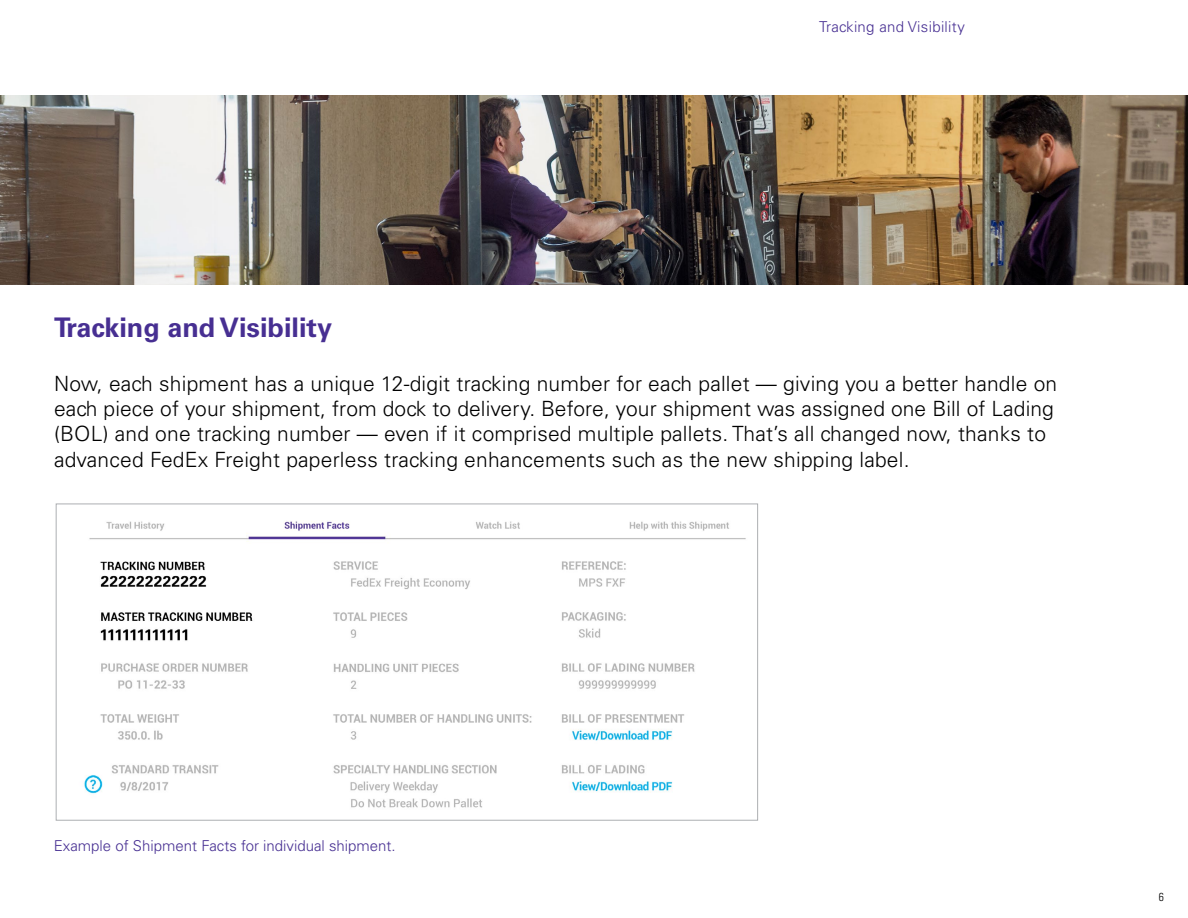
<style>
.page{position:relative;width:1188px;height:918px;background:#fff}
.page>*{position:absolute;margin:0;border:0;box-sizing:border-box;transform-origin:0 0}
.t1{font:700 27px "Univers LT Std";color:#472f92}
.t2{font:300 21px/25.2px "Univers LT Std";letter-spacing:.01em;color:#000}
.t3{font:300 15px "Univers LT Std";color:#472f92}
.t4{font:300 15px "Univers LT Std";letter-spacing:.02em;color:#472f92}
.t5{font:300 condensed 11.55px "Univers LT Std";color:#000}
</style>
<div class="page">
<img style="left:0;top:95px;width:1188px;height:726px">
<img style="left:58px;top:506px;width:698px;height:313px">
<p class="t4" style="left:819px;top:18px;width:147px">Tracking and Visibility</p>
<p class="t1" style="left:54px;top:312px;width:280px">Tracking and Visibility</p>
<p class="t2" style="left:54px;top:371px;width:1005px">Now, each shipment has a unique 12-digit tracking number for each pallet — giving you a better handle on each piece of your shipment, from dock to delivery. Before, your shipment was assigned one Bill of Lading (BOL) and one tracking number — even if it comprised multiple pallets. That’s all changed now, thanks to advanced FedEx Freight paperless tracking enhancements such as the new shipping label.</p>
<p class="t3" style="left:54px;top:837px;width:343px">Example of Shipment Facts for individual shipment.</p>
<p class="t5" style="left:1159px;top:890px;width:7px">6</p>
</div>
